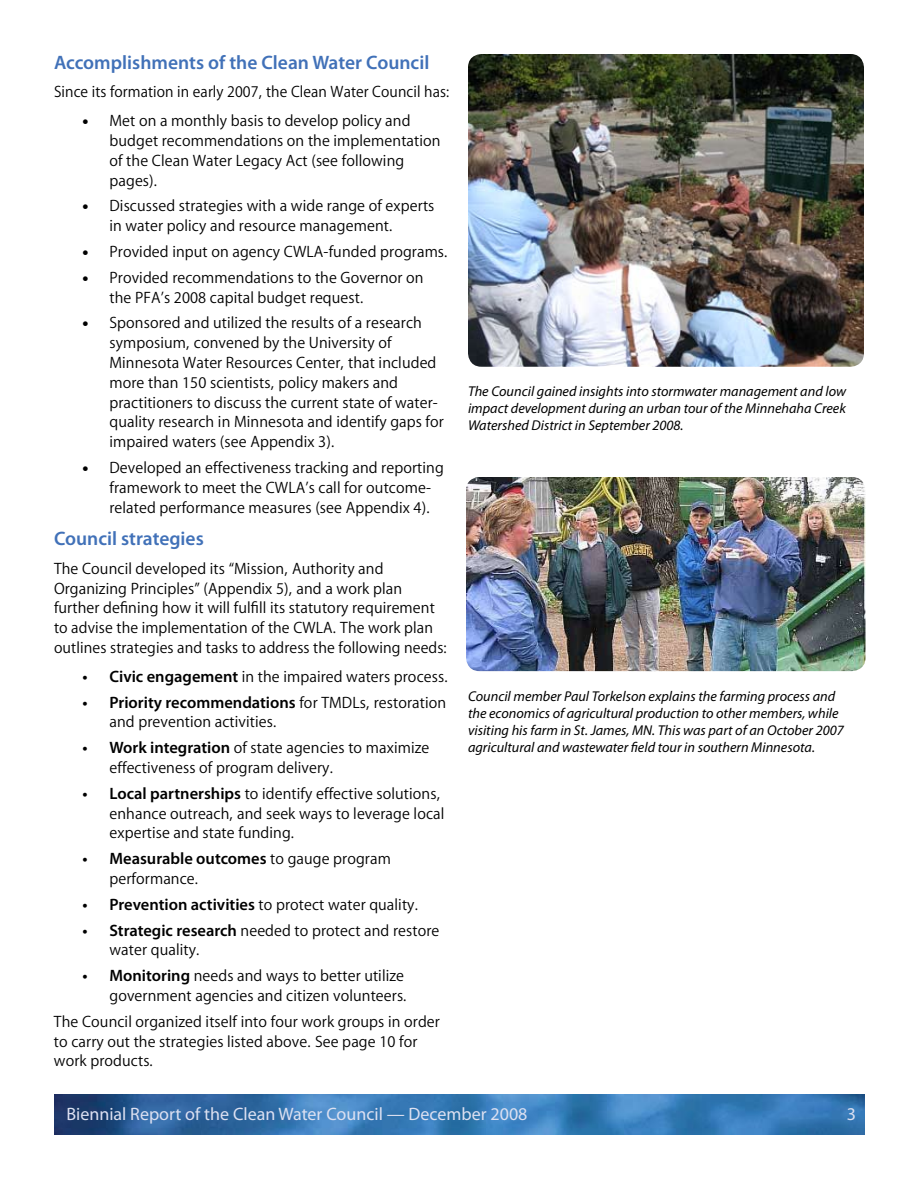
<style>
.page{position:relative;width:918px;height:1188px;background:#fff}
.page>*{position:absolute;margin:0;border:0;box-sizing:border-box;transform-origin:0 0}
.t1{font:600 19.5px "Myriad Pro";color:#4171b8}
.t2{font:18px "Myriad Pro";color:#dce0f1}
.t3{font:16.5px/19.8px "Myriad PCA Text";color:#000}
.t4{font:600 16.5px "Myriad Pro";color:#000}
.t5{font:italic 14.25px/17.1px "Myriad Pro";color:#000}
.s1{font-family:"Myriad Pro";font-weight:600}
.s2{font-family:"Myriad PCA Text";font-weight:400}
</style>
<div class="page">
<img style="left:54px;top:1095px;width:810px;height:40px">
<img style="left:466px;top:477px;width:400px;height:194px">
<img style="left:468px;top:54px;width:396px;height:313px">
<p class="t1" style="left:54px;top:50px;width:377px">Accomplishments of the Clean Water Council</p>
<p class="t3" style="left:54px;top:83px;width:397px">Since its formation in early 2007, the Clean Water Council has:</p>
<p class="t3" style="left:109px;top:112px;width:333px;text-indent:-27px">• Met on a monthly basis to develop policy and budget recommendations on the implementation of the Clean Water Legacy Act (see following pages).</p>
<p class="t3" style="left:109px;top:197px;width:327px;text-indent:-27px">• Discussed strategies with a wide range of experts in water policy and resource management.</p>
<p class="t3" style="left:82px;top:242px;width:367px">• Provided input on agency CWLA-funded programs.</p>
<p class="t3" style="left:109px;top:268px;width:316px;text-indent:-27px">• Provided recommendations to the Governor on the PFA’s 2008 capital budget request.</p>
<p class="t3" style="left:109px;top:314px;width:336px;text-indent:-27px">• Sponsored and utilized the results of a research symposium, convened by the University of Minnesota Water Resources Center, that included more than 150 scientists, policy makers and practitioners to discuss the current state of water&shy;quality research in Minnesota and identify gaps for impaired waters (see Appendix 3).</p>
<p class="t3" style="left:109px;top:458px;width:336px;text-indent:-27px">• Developed an effectiveness tracking and reporting framework to meet the CWLA’s call for outcome&shy;related performance measures (see Appendix 4).</p>
<p class="t1" style="left:54px;top:526px;width:151px">Council strategies</p>
<p class="t3" style="left:54px;top:559px;width:394px">The Council developed its “Mission, Authority and Organizing Principles” (Appendix 5), and a work plan further defining how it will fulfill its statutory requirement to advise the implementation of the CWLA. The work plan outlines strategies and tasks to address the following needs:</p>
<p class="t3" style="left:82px;top:667px;width:367px"><span class="s1">• Civic engagement</span> in the impaired waters process.</p>
<p class="t4" style="left:82px;top:692px;width:365px">• Priority recommendations <span class="s2">for TMDLs, restoration</span></p>
<p class="t3" style="left:109px;top:713px;width:168px">and prevention activities.</p>
<p class="t3" style="left:109px;top:739px;width:322px;text-indent:-27px"><span class="s1">• Work integration</span> of state agencies to maximize effectiveness of program delivery.</p>
<p class="t3" style="left:109px;top:784px;width:337px;text-indent:-27px"><span class="s1">• Local partnerships</span> to identify effective solutions, enhance outreach, and seek ways to leverage local expertise and state funding.</p>
<p class="t4" style="left:82px;top:848px;width:310px">• Measurable outcomes <span class="s2">to gauge program</span></p>
<p class="t3" style="left:109px;top:869px;width:90px">performance.</p>
<p class="t3" style="left:82px;top:895px;width:337px"><span class="s1">• Prevention activities</span> to protect water quality.</p>
<p class="t3" style="left:109px;top:921px;width:331px;text-indent:-27px"><span class="s1">• Strategic research</span> needed to protect and restore water quality.</p>
<p class="t3" style="left:82px;top:967px;width:326px;text-align:right"><span class="s1">• Monitoring</span> needs and ways to better utilize government agencies and citizen volunteers.</p>
<p class="t3" style="left:54px;top:1012px;width:388px">The Council organized itself into four work groups in order to carry out the strategies listed above. See page 10 for work products.</p>
<p class="t5" style="left:468px;top:382px;width:380px;text-align:justify">The Council gained insights into stormwater management and low impact development during an urban tour of the Minnehaha Creek Watershed District in September 2008.</p>
<p class="t5" style="left:468px;top:687px;width:377px">Council member Paul Torkelson explains the farming process and the economics of agricultural production to other members, while visiting his farm in St. James, MN. This was part of an October 2007 agricultural and wastewater field tour in southern Minnesota.</p>
<p class="t2" style="left:66px;top:1103px;width:463px">Biennial Report of the Clean Water Council — December 2008</p>
<p class="t2" style="left:847px;top:1103px;width:11px">3</p>
</div>
